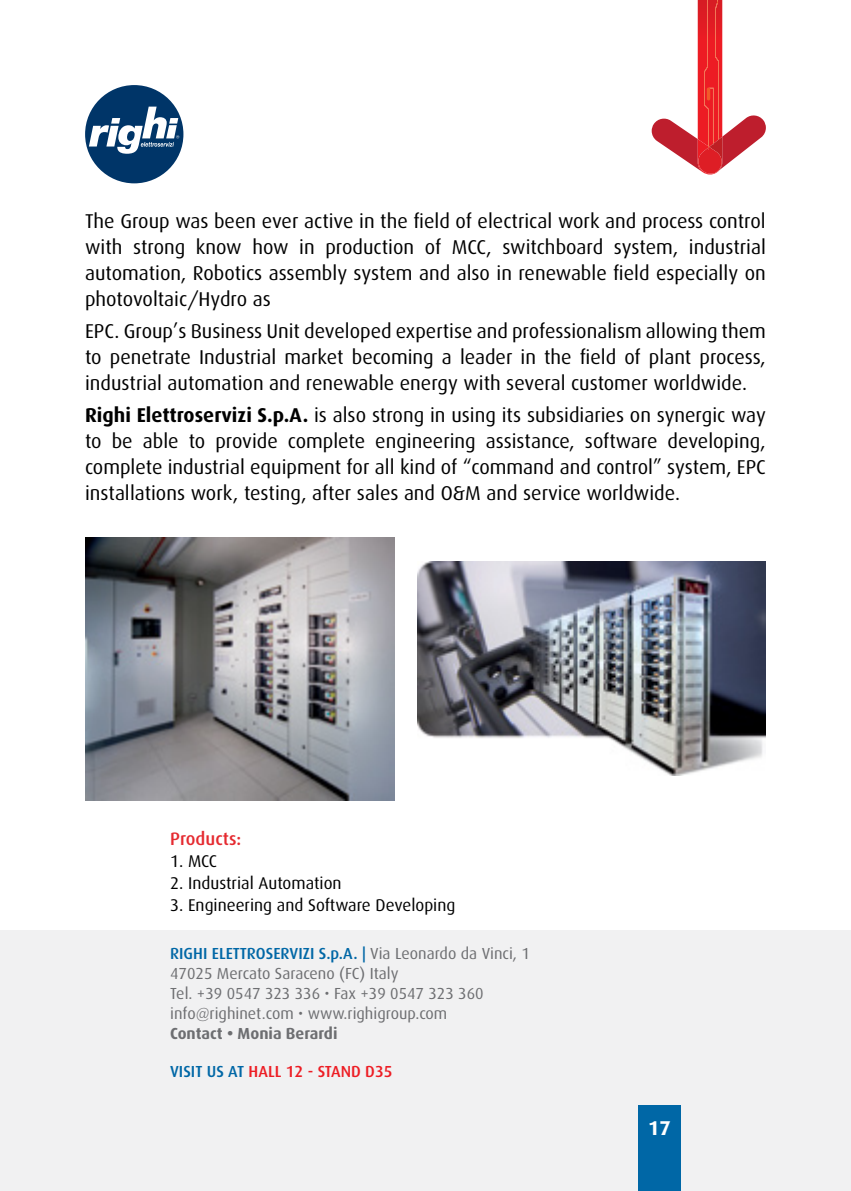
<style>
.page{position:relative;width:851px;height:1191px;background:#fff}
.page>*{position:absolute;margin:0;border:0;box-sizing:border-box;transform-origin:0 0}
.t1{font:20px/26px "Dax";color:#000;text-align:justify}
.t2{font:700 20px "Dax";color:#fff}
.t3{font:500 18px "Dax";color:#e52a30}
.t4{font:17px "Dax";color:#000}
.t5{font:16px/20px "Dax";color:#6d6e71}
.t6{font:500 16px "Dax";color:#0067a6}
.t7{font:500 16px "Dax";color:#ed1d24}
.t8{font:700 16px "Dax";color:#6d6e71}
.s1{font-weight:700}
.s2{font-weight:400;color:#6d6e71}
.s3{color:#0067a6}
</style>
<div class="page">
<div style="left:0;top:930px;width:850px;height:261px;background:#f1f1f2"></div>
<div style="left:638px;top:1106px;width:42px;height:85px;background:#0067a6"></div>
<svg style="left:651px;top:0;width:114px;height:175px"></svg>
<div style="left:85px;top:85px;width:98px;height:98px;background:#003568;border-radius:50%"></div>
<svg style="left:89px;top:107px;width:90px;height:47px"></svg>
<img style="left:85px;top:538px;width:309px;height:262px">
<img style="left:417px;top:562px;width:348px;height:214px">
<p class="t1" style="left:85px;top:208px;width:682px">The Group was been ever active in the field of electrical work and process control with strong know how in production of MCC, switchboard system, industrial automation, Robotics assembly system and also in renewable field especially on photovoltaic/Hydro as</p>
<p class="t1" style="left:85px;top:318px;width:682px">EPC. Group’s Business Unit developed expertise and professionalism allowing them to penetrate Industrial market becoming a leader in the field of plant process, industrial automation and renewable energy with several customer worldwide.</p>
<p class="t1" style="left:85px;top:402px;width:682px"><span class="s1">Righi Elettroservizi S.p.A.</span> is also strong in using its subsidiaries on synergic way to be able to provide complete engineering assistance, software developing, complete industrial equipment for all kind of “command and control” system, EPC installations work, testing, after sales and O&amp;M and service worldwide.</p>
<p class="t3" style="left:170px;top:828px;width:73px">Products:</p>
<p class="t4" style="left:170px;top:851px;width:48px">1. MCC</p>
<p class="t4" style="left:170px;top:873px;width:173px">2. Industrial Automation</p>
<p class="t4" style="left:170px;top:895px;width:287px">3. Engineering and Software Developing</p>
<p class="t6" style="left:170px;top:944px;width:361px">RIGHI ELETTROSERVIZI S.p.A. | <span class="s2">Via Leonardo da Vinci, 1</span></p>
<p class="t5" style="left:170px;top:963px;width:315px">47025 Mercato Saraceno (FC) Italy<br>Tel. +39 0547 323 336 • Fax +39 0547 323 360</p>
<p class="t5" style="left:170px;top:1003px;width:278px">info@righinet.com • www.righigroup.com</p>
<p class="t8" style="left:170px;top:1024px;width:169px">Contact • Monia Berardi</p>
<p class="t7" style="left:170px;top:1062px;width:224px"><span class="s3">VISIT US AT</span> HALL 12 - STAND D35</p>
<p class="t2" style="left:648px;top:1117px;width:24px">17</p>
</div>
